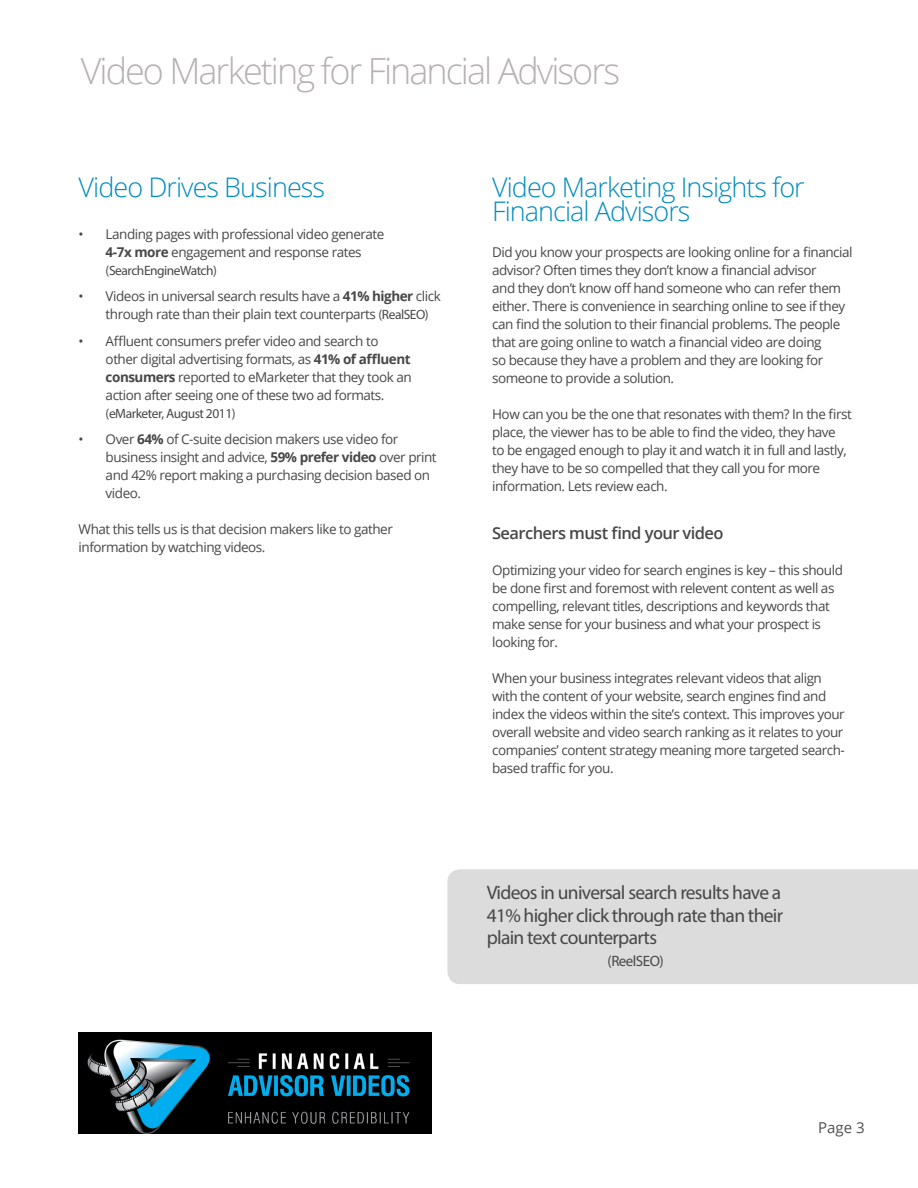
<style>
.page{position:relative;width:918px;height:1188px;background:#fff}
.page>*{position:absolute;margin:0;border:0;box-sizing:border-box;transform-origin:0 0}
.t1{font:300 36px "Open Sans";letter-spacing:-.055em;color:#b6b1b1}
.t2{font:300 27px/24px "Open Sans";letter-spacing:-.035em;color:#008cbe}
.t3{font:19.5px/22.5px "Myriad Pro";letter-spacing:-.035em;color:#474747;text-align:justify}
.t4{font:600 16.5px "Open Sans";letter-spacing:-.035em;color:#474747}
.t5{font:15px "Myriad Pro";letter-spacing:-.035em;color:#474747}
.t6{font:15px "Open Sans";color:#505050}
.t7{font:13.5px/18px "Open Sans";letter-spacing:-.035em;color:#474747}
.s1{font-weight:700}
.s2{font-family:"Myriad Pro"}
</style>
<div class="page">
<div style="left:447px;top:869px;width:471px;height:115px;background:#dcdcdc"></div>
<img style="left:78px;top:1032px;width:353px;height:102px">
<p class="t1" style="left:81px;top:46px;width:541px">Video Marketing for Financial Advisors</p>
<p class="t2" style="left:79px;top:175px;width:248px">Video Drives Business</p>
<p class="t7" style="left:106px;top:225px;width:280px;text-indent:-27px">• Landing pages with professional video generate<br><span class="s1">4-7x more</span> engagement and response rates <span class="s2">(SearchEngineWatch)</span></p>
<p class="t7" style="left:106px;top:287px;width:337px;text-indent:-27px">• Videos in universal search results have a <span class="s1">41% higher</span> click through rate than their plain text counterparts <span class="s2">(RealSEO)</span></p>
<p class="t7" style="left:106px;top:332px;width:308px;text-indent:-27px">• Affluent consumers prefer video and search to other digital advertising formats, as <span class="s1">41% of affluent consumers</span> reported to eMarketer that they took an action after seeing one of these two ad formats. <span class="s2">(eMarketer, August 2011)</span></p>
<p class="t7" style="left:106px;top:430px;width:333px;text-indent:-27px">• Over <span class="s1">64%</span> of C-suite decision makers use video for business insight and advice, <span class="s1">59% prefer video</span> over print and 42% report making a purchasing decision based on video.</p>
<p class="t7" style="left:79px;top:520px;width:316px">What this tells us is that decision makers like to gather information by watching videos.</p>
<p class="t2" style="left:492px;top:175px;width:314px">Video Marketing Insights for<br>Financial Advisors</p>
<p class="t7" style="left:492px;top:243px;width:362px">Did you know your prospects are looking online for a financial advisor? Often times they don’t know a financial advisor<br>and they don’t know off hand someone who can refer them either. There is convenience in searching online to see if they can find the solution to their financial problems. The people that are going online to watch a financial video are doing<br>so because they have a problem and they are looking for someone to provide a solution.</p>
<p class="t7" style="left:492px;top:405px;width:361px">How can you be the one that resonates with them? In the first place, the viewer has to be able to find the video, they have<br>to be engaged enough to play it and watch it in full and lastly, they have to be so compelled that they call you for more information. Lets review each.</p>
<p class="t4" style="left:492px;top:522px;width:233px">Searchers must find your video</p>
<p class="t7" style="left:492px;top:561px;width:352px">Optimizing your video for search engines is key – this should be done first and foremost with relevent content as well as compelling, relevant titles, descriptions and keywords that make sense for your business and what your prospect is looking for.</p>
<p class="t7" style="left:492px;top:669px;width:354px">When your business integrates relevant videos that align with the content of your website, search engines find and index the videos within the site’s context. This improves your overall website and video search ranking as it relates to your companies’ content strategy meaning more targeted search&shy;based traffic for you.</p>
<p class="t3" style="left:487px;top:881px;width:298px">Videos in universal search results have a 41% higher click through rate than their plain text counterparts</p>
<p class="t5" style="left:608px;top:952px;width:58px">(ReelSEO)</p>
<p class="t6" style="left:818px;top:1117px;width:48px">Page 3</p>
</div>
